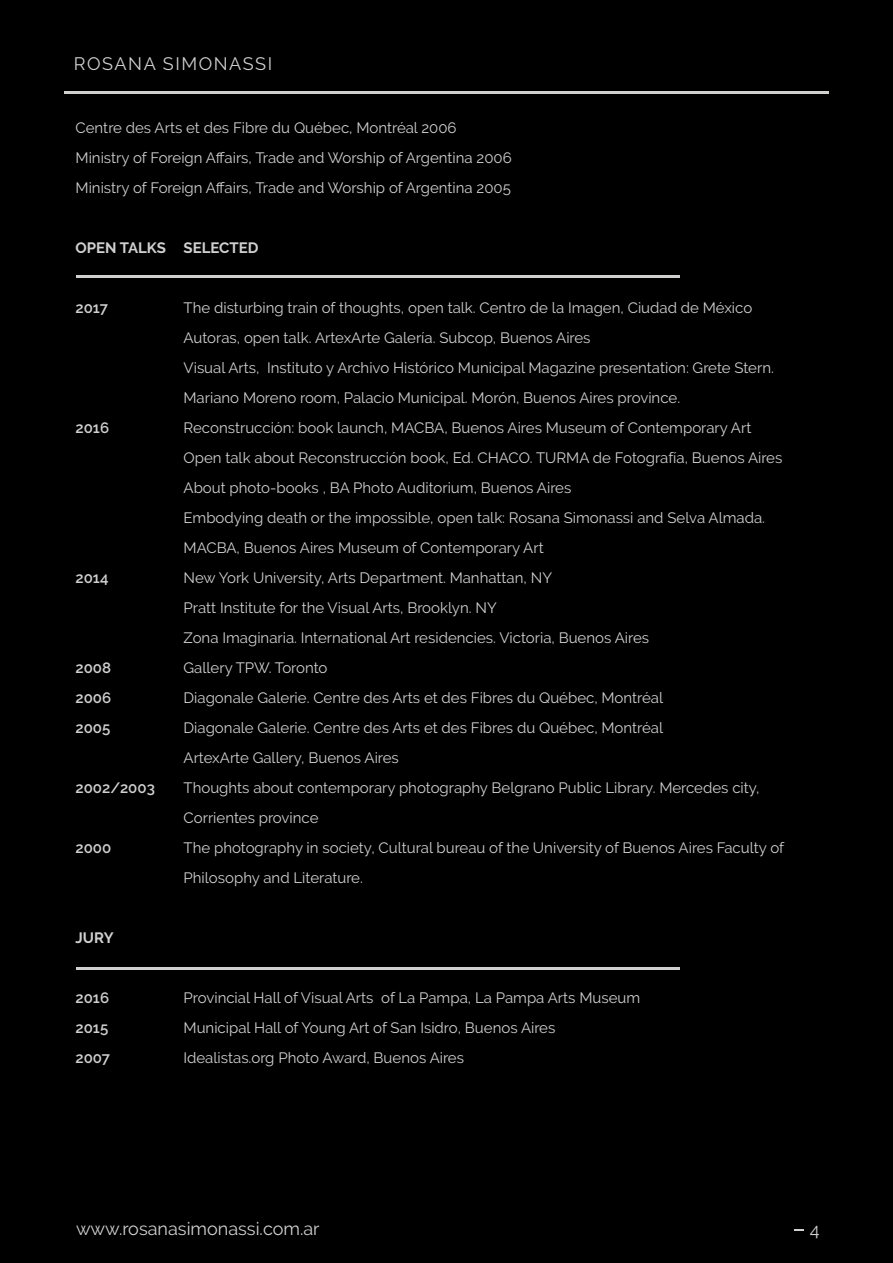
<style>
.page{position:relative;width:893px;height:1263px;background:#000}
.page>*{position:absolute;margin:0;border:0;box-sizing:border-box;transform-origin:0 0}
.t1{font:18px "Raleway";color:#d0d0d0}
.t2{font:18px "Raleway";letter-spacing:.085em;color:#d0d0d0}
.t3{font:15px/30px "Raleway";color:#d0d0d0}
.t4{font:600 15px "Raleway";color:#d0d0d0}
.t5{font:700 15px "Raleway";color:#d0d0d0}
</style>
<div class="page">
<hr style="left:64px;top:91px;width:764px;height:2px;background:#d0d0cf">
<hr style="left:76px;top:275px;width:604px;height:3px;background:#d0d0cf">
<hr style="left:76px;top:967px;width:604px;height:2px;background:#d0d0cf">
<p class="t2" style="left:74px;top:53px;width:200px">ROSANA SIMONASSI</p>
<p class="t3" style="left:76px;top:112px;width:438px">Centre des Arts et des Fibre du Québec, Montréal 2006<br>Ministry of Foreign Affairs, Trade and Worship of Argentina 2006<br>Ministry of Foreign Affairs, Trade and Worship of Argentina 2005</p>
<p class="t5" style="left:76px;top:239px;width:184px">OPEN TALKS SELECTED</p>
<p class="t4" style="left:76px;top:299px;width:34px">2017</p>
<p class="t3" style="left:184px;top:292px;width:592px">The disturbing train of thoughts, open talk. Centro de la Imagen, Ciudad de México Autoras, open talk. ArtexArte Galería. Subcop, Buenos Aires<br>Visual Arts, Instituto y Archivo Histórico Municipal Magazine presentation: Grete Stern.<br>Mariano Moreno room, Palacio Municipal. Morón, Buenos Aires province.</p>
<p class="t4" style="left:76px;top:419px;width:35px">2016</p>
<p class="t3" style="left:184px;top:412px;width:600px">Reconstrucción: book launch, MACBA, Buenos Aires Museum of Contemporary Art Open talk about Reconstrucción book, Ed. CHACO. TURMA de Fotografía, Buenos Aires About photo-books , BA Photo Auditorium, Buenos Aires<br>Embodying death or the impossible, open talk: Rosana Simonassi and Selva Almada.<br>MACBA, Buenos Aires Museum of Contemporary Art</p>
<p class="t4" style="left:76px;top:569px;width:34px">2014</p>
<p class="t3" style="left:184px;top:562px;width:467px">New York University, Arts Department. Manhattan, NY<br>Pratt Institute for the Visual Arts, Brooklyn. NY<br>Zona Imaginaria. International Art residencies. Victoria, Buenos Aires</p>
<p class="t4" style="left:76px;top:659px;width:37px">2008</p>
<p class="t3" style="left:184px;top:652px;width:145px">Gallery TPW. Toronto</p>
<p class="t4" style="left:76px;top:689px;width:37px">2006</p>
<p class="t3" style="left:184px;top:682px;width:481px">Diagonale Galerie. Centre des Arts et des Fibres du Québec, Montréal</p>
<p class="t4" style="left:76px;top:719px;width:36px">2005</p>
<p class="t3" style="left:184px;top:712px;width:481px">Diagonale Galerie. Centre des Arts et des Fibres du Québec, Montréal<br>ArtexArte Gallery, Buenos Aires</p>
<p class="t4" style="left:76px;top:779px;width:81px">2002/2003</p>
<p class="t3" style="left:184px;top:772px;width:578px">Thoughts about contemporary photography Belgrano Public Library. Mercedes city,<br>Corrientes province</p>
<p class="t4" style="left:76px;top:839px;width:37px">2000</p>
<p class="t3" style="left:184px;top:832px;width:602px">The photography in society, Cultural bureau of the University of Buenos Aires Faculty of<br>Philosophy and Literature.</p>
<p class="t5" style="left:76px;top:929px;width:40px">JURY</p>
<p class="t4" style="left:76px;top:989px;width:35px">2016</p>
<p class="t3" style="left:184px;top:982px;width:458px">Provincial Hall of Visual Arts of La Pampa, La Pampa Arts Museum</p>
<p class="t4" style="left:76px;top:1019px;width:34px">2015</p>
<p class="t3" style="left:184px;top:1012px;width:373px">Municipal Hall of Young Art of San Isidro, Buenos Aires</p>
<p class="t4" style="left:76px;top:1049px;width:36px">2007</p>
<p class="t3" style="left:184px;top:1042px;width:282px">Idealistas.org Photo Award, Buenos Aires</p>
<p class="t1" style="left:76px;top:1218px;width:245px">www.rosanasimonassi.com.ar</p>
<p class="t1" style="left:810px;top:1219px;width:11px">4</p>
</div>
